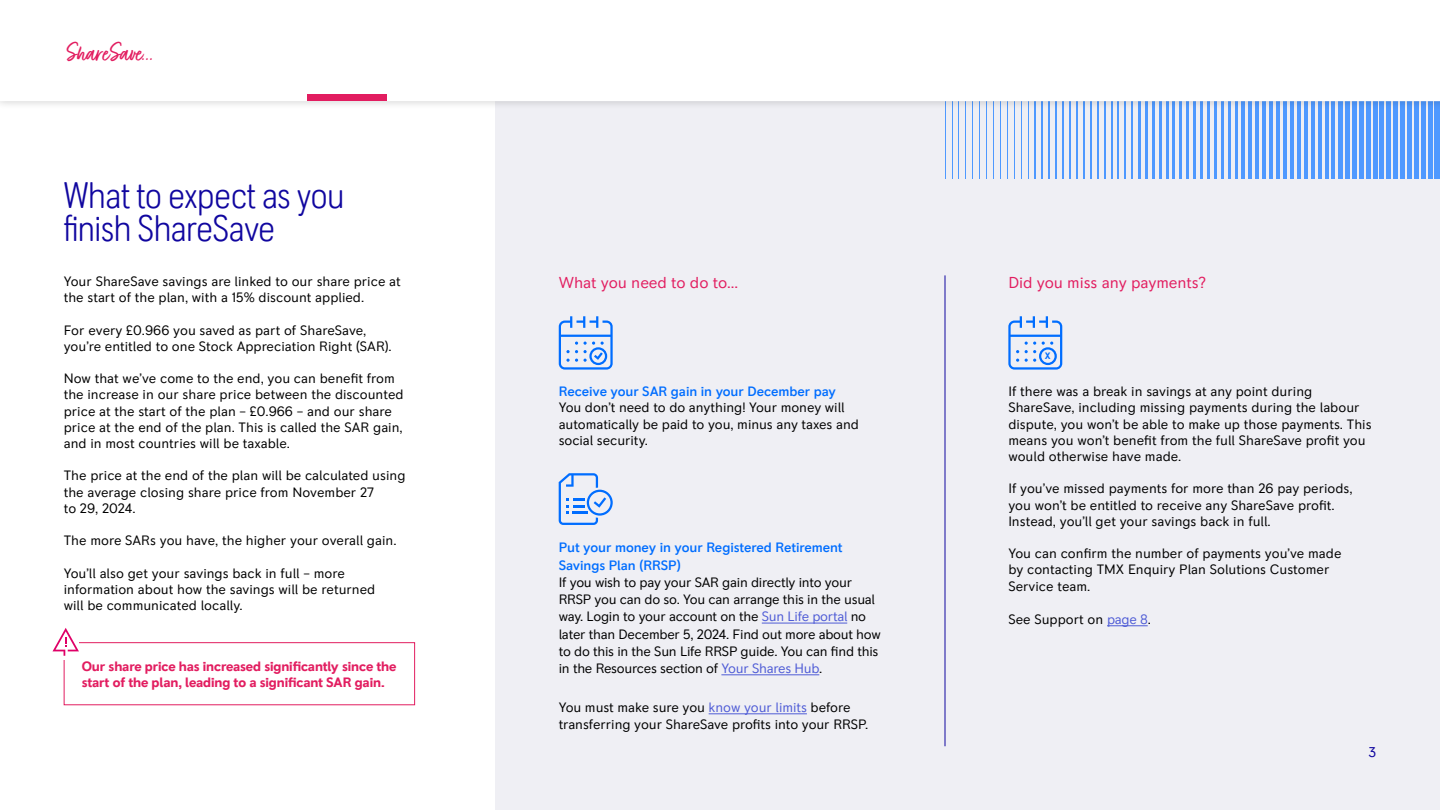
<style>
.page{position:relative;width:1440px;height:810px;background:#fff}
.page>*{position:absolute;margin:0;border:0;box-sizing:border-box;transform-origin:0 0}
.t1{font:300 condensed 36.75px/33.8px "RR Pioneer";color:#10069f}
.t2{font:29.25px "Fave Script Pro";color:#e21d60}
.t3{font:15.75px "RR Pioneer";letter-spacing:-.005em;color:#e21d60}
.t4{font:14.1px "RR Pioneer";color:#10069f}
.t5{font:13.5px/16.2px "RR Pioneer";color:#000}
.t6{font:13.5px/17.2px "RR Pioneer";letter-spacing:-.02em;color:#000}
.t7{font:500 13.5px/18px "RR Pioneer";letter-spacing:-.005em;color:#006dff}
.t8{font:700 13.5px/16.2px "RR Pioneer";letter-spacing:-.01em;color:#e21d60}
.t9{font:700 9.23px "RR Pioneer";color:#006dff}
.s1{color:#4f5cd6}
</style>
<div class="page">
<div style="left:495px;top:0;width:945px;height:810px;background:#efeff4"></div>
<hr style="left:945px;top:101px;width:1px;height:77px;background:#4f99ff">
<hr style="left:952px;top:101px;width:1px;height:77px;background:#4f99ff">
<hr style="left:959px;top:101px;width:1px;height:77px;background:#4f99ff">
<hr style="left:966px;top:101px;width:1px;height:77px;background:#4f99ff">
<hr style="left:973px;top:101px;width:1px;height:77px;background:#4f99ff">
<hr style="left:980px;top:101px;width:1px;height:77px;background:#4f99ff">
<hr style="left:986px;top:101px;width:1px;height:77px;background:#4f99ff">
<hr style="left:993px;top:101px;width:1px;height:77px;background:#4f99ff">
<hr style="left:1000px;top:101px;width:1px;height:77px;background:#4f99ff">
<hr style="left:1007px;top:101px;width:1px;height:77px;background:#4f99ff">
<hr style="left:1014px;top:101px;width:1px;height:77px;background:#4f99ff">
<hr style="left:1021px;top:101px;width:1px;height:77px;background:#4f99ff">
<hr style="left:1028px;top:101px;width:1px;height:77px;background:#4f99ff">
<hr style="left:1035px;top:101px;width:1px;height:77px;background:#4f99ff">
<hr style="left:1042px;top:101px;width:1px;height:77px;background:#4f99ff">
<hr style="left:1049px;top:101px;width:1px;height:77px;background:#4f99ff">
<hr style="left:1055px;top:101px;width:2px;height:77px;background:#4f99ff">
<hr style="left:1062px;top:101px;width:2px;height:77px;background:#4f99ff">
<hr style="left:1069px;top:101px;width:2px;height:77px;background:#4f99ff">
<hr style="left:1076px;top:101px;width:2px;height:77px;background:#4f99ff">
<hr style="left:1083px;top:101px;width:2px;height:77px;background:#4f99ff">
<hr style="left:1090px;top:101px;width:1px;height:77px;background:#4f99ff">
<hr style="left:1097px;top:101px;width:1px;height:77px;background:#4f99ff">
<hr style="left:1104px;top:101px;width:1px;height:77px;background:#4f99ff">
<hr style="left:1111px;top:101px;width:1px;height:77px;background:#4f99ff">
<hr style="left:1118px;top:101px;width:1px;height:77px;background:#4f99ff">
<hr style="left:1124px;top:101px;width:2px;height:77px;background:#4f99ff">
<hr style="left:1131px;top:101px;width:2px;height:77px;background:#4f99ff">
<hr style="left:1138px;top:101px;width:2px;height:77px;background:#4f99ff">
<hr style="left:1145px;top:101px;width:2px;height:77px;background:#4f99ff">
<hr style="left:1152px;top:101px;width:2px;height:77px;background:#4f99ff">
<hr style="left:1159px;top:101px;width:2px;height:77px;background:#4f99ff">
<hr style="left:1166px;top:101px;width:2px;height:77px;background:#4f99ff">
<hr style="left:1173px;top:101px;width:2px;height:77px;background:#4f99ff">
<hr style="left:1180px;top:101px;width:2px;height:77px;background:#4f99ff">
<hr style="left:1187px;top:101px;width:2px;height:77px;background:#4f99ff">
<hr style="left:1193px;top:101px;width:3px;height:77px;background:#4f99ff">
<hr style="left:1200px;top:101px;width:3px;height:77px;background:#4f99ff">
<hr style="left:1207px;top:101px;width:3px;height:77px;background:#4f99ff">
<hr style="left:1214px;top:101px;width:3px;height:77px;background:#4f99ff">
<hr style="left:1221px;top:101px;width:3px;height:77px;background:#4f99ff">
<hr style="left:1228px;top:101px;width:3px;height:77px;background:#4f99ff">
<hr style="left:1235px;top:101px;width:3px;height:77px;background:#4f99ff">
<hr style="left:1242px;top:101px;width:3px;height:77px;background:#4f99ff">
<hr style="left:1249px;top:101px;width:3px;height:77px;background:#4f99ff">
<hr style="left:1256px;top:101px;width:3px;height:77px;background:#4f99ff">
<hr style="left:1263px;top:101px;width:3px;height:77px;background:#4f99ff">
<hr style="left:1269px;top:101px;width:4px;height:77px;background:#4f99ff">
<hr style="left:1276px;top:101px;width:4px;height:77px;background:#4f99ff">
<hr style="left:1283px;top:101px;width:4px;height:77px;background:#4f99ff">
<hr style="left:1290px;top:101px;width:4px;height:77px;background:#4f99ff">
<hr style="left:1297px;top:101px;width:4px;height:77px;background:#4f99ff">
<hr style="left:1304px;top:101px;width:4px;height:77px;background:#4f99ff">
<hr style="left:1311px;top:101px;width:3px;height:77px;background:#4f99ff">
<hr style="left:1318px;top:101px;width:3px;height:77px;background:#4f99ff">
<hr style="left:1325px;top:101px;width:3px;height:77px;background:#4f99ff">
<hr style="left:1331px;top:101px;width:4px;height:77px;background:#4f99ff">
<hr style="left:1338px;top:101px;width:4px;height:77px;background:#4f99ff">
<hr style="left:1345px;top:101px;width:4px;height:77px;background:#4f99ff">
<hr style="left:1352px;top:101px;width:4px;height:77px;background:#4f99ff">
<hr style="left:1359px;top:101px;width:4px;height:77px;background:#4f99ff">
<hr style="left:1366px;top:101px;width:4px;height:77px;background:#4f99ff">
<hr style="left:1373px;top:101px;width:4px;height:77px;background:#4f99ff">
<hr style="left:1380px;top:101px;width:4px;height:77px;background:#4f99ff">
<hr style="left:1387px;top:101px;width:4px;height:77px;background:#4f99ff">
<hr style="left:1394px;top:101px;width:4px;height:77px;background:#4f99ff">
<hr style="left:1401px;top:101px;width:4px;height:77px;background:#4f99ff">
<div style="left:1407px;top:101px;width:5px;height:77px;background:#4f99ff"></div>
<div style="left:1414px;top:101px;width:5px;height:77px;background:#4f99ff"></div>
<div style="left:1421px;top:101px;width:5px;height:77px;background:#4f99ff"></div>
<div style="left:1428px;top:101px;width:5px;height:77px;background:#4f99ff"></div>
<div style="left:1435px;top:101px;width:5px;height:77px;background:#4f99ff"></div>
<svg style="left:559px;top:473px;width:54px;height:52px"></svg>
<svg style="left:559px;top:316px;width:54px;height:54px"></svg>
<div style="left:64px;top:642px;width:351px;height:63px;border:1px solid #e21d60"></div>
<div style="left:61px;top:640px;width:18px;height:19px;background:#fff"></div>
<svg style="left:53px;top:628px;width:26px;height:28px"></svg>
<hr style="left:945px;top:275px;width:1px;height:471px;background:#10069f">
<hr style="left:762px;top:623px;width:85px;height:1px;background:#4f5cd6">
<hr style="left:721px;top:674px;width:98px;height:1px;background:#4f5cd6">
<hr style="left:709px;top:713px;width:98px;height:1px;background:#4f5cd6">
<hr style="left:1107px;top:625px;width:41px;height:1px;background:#4f5cd6">
<svg style="left:1008px;top:316px;width:54px;height:54px"></svg>
<div style="left:0;top:0;width:1440px;height:110px;background:#000;opacity:.2"></div>
<div style="left:0;top:0;width:1440px;height:101px;background:#fff"></div>
<div style="left:307px;top:94px;width:80px;height:7px;background:#e21d60"></div>
<h2 class="t2" style="left:67px;top:36px;width:90px">ShareSave...</h2>
<h1 class="t1" style="left:64px;top:178px;width:282px">What to expect as you finish ShareSave</h1>
<p class="t5" style="left:64px;top:273px;width:339px">Your ShareSave savings are linked to our share price at the start of the plan, with a 15% discount applied.</p>
<p class="t5" style="left:64px;top:322px;width:330px">For every £0.966 you saved as part of ShareSave, you’re entitled to one Stock Appreciation Right (SAR).</p>
<p class="t5" style="left:64px;top:371px;width:341px">Now that we’ve come to the end, you can benefit from the increase in our share price between the discounted price at the start of the plan – £0.966 – and our share price at the end of the plan. This is called the SAR gain, and in most countries will be taxable.</p>
<p class="t5" style="left:64px;top:468px;width:343px">The price at the end of the plan will be calculated using the average closing share price from November 27<br>to 29, 2024.</p>
<p class="t5" style="left:64px;top:533px;width:334px">The more SARs you have, the higher your overall gain.</p>
<p class="t5" style="left:64px;top:565px;width:313px">You’ll also get your savings back in full – more information about how the savings will be returned will be communicated locally.</p>
<p class="t8" style="left:82px;top:659px;width:316px">Our share price has increased significantly since the start of the plan, leading to a significant SAR gain.</p>
<p class="t3" style="left:559px;top:273px;width:181px">What you need to do to...</p>
<p class="t3" style="left:1008px;top:273px;width:199px">Did you miss any payments?</p>
<p class="t7" style="left:559px;top:383px;width:279px">Receive your SAR gain in your December pay</p>
<p class="t5" style="left:559px;top:400px;width:302px">You don’t need to do anything! Your money will automatically be paid to you, minus any taxes and social security.</p>
<p class="t7" style="left:559px;top:538px;width:285px">Put your money in your Registered Retirement<br>Savings Plan (RRSP)</p>
<p class="t6" style="left:559px;top:574px;width:324px">If you wish to pay your SAR gain directly into your RRSP you can do so. You can arrange this in the usual way. Login to your account on the <span class="s1">Sun Life portal</span> no later than December 5, 2024. Find out more about how to do this in the Sun Life RRSP guide. You can find this in the Resources section of <span class="s1">Your Shares Hub</span>.</p>
<p class="t5" style="left:559px;top:699px;width:311px;line-height:17.2px">You must make sure you <span class="s1">know your limits</span> before transferring your ShareSave profits into your RRSP.</p>
<p class="t9" style="left:1045px;top:351px;width:7px">X</p>
<p class="t5" style="left:1008px;top:383px;width:365px">If there was a break in savings at any point during ShareSave, including missing payments during the labour dispute, you won’t be able to make up those payments. This means you won’t benefit from the full ShareSave profit you would otherwise have made.</p>
<p class="t5" style="left:1008px;top:481px;width:346px">If you’ve missed payments for more than 26 pay periods, you won’t be entitled to receive any ShareSave profit.<br>Instead, you’ll get your savings back in full.</p>
<p class="t5" style="left:1008px;top:545px;width:335px">You can confirm the number of payments you’ve made by contacting TMX Enquiry Plan Solutions Customer<br>Service team.</p>
<p class="t5" style="left:1008px;top:611px;width:144px">See Support on <span class="s1">page 8</span>.</p>
<p class="t4" style="left:1368px;top:744px;width:9px">3</p>
</div>
